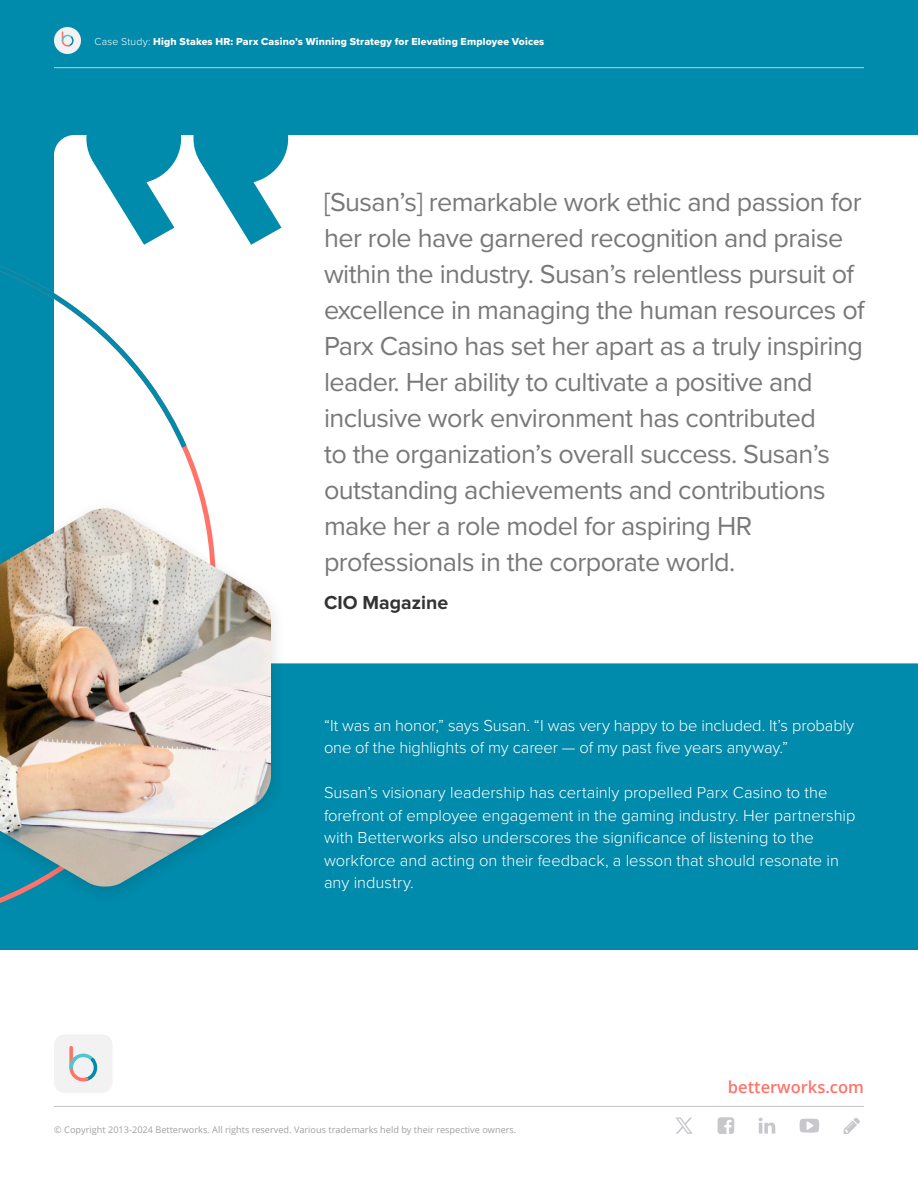
<style>
.page{position:relative;width:918px;height:1188px;background:#fff}
.page>*{position:absolute;margin:0;border:0;box-sizing:border-box;transform-origin:0 0}
.t1{font:27px/36px "Proxima Nova";letter-spacing:-.02em;color:#787878}
.t2{font:700 19.5px "Proxima Nova";color:#333}
.t3{font:300 16.5px/22.5px "Proxima Nova";color:#fff}
.t4{font:600 16.5px "Open Sans";color:#ff7369}
.t5{font:10.5px "Proxima Nova Extrabld";letter-spacing:.015em;color:#fff}
.t6{font:9.15px "Open Sans";color:#787878}
.s1{font-family:"Proxima Nova";font-weight:300}
</style>
<div class="page">
<div style="left:0;top:0;width:918px;height:949px;background:#008aab"></div>
<div style="left:54px;top:27px;width:27px;height:27px;background:#f2f2f2;border-radius:50%"></div>
<svg style="left:62px;top:31px;width:12px;height:16px"></svg>
<hr style="left:54px;top:67px;width:810px;height:1px;background:#c8c8cc">
<div style="left:54px;top:1034px;width:59px;height:59px;background:#f2f2f2;border-radius:11px"></div>
<svg style="left:69px;top:1046px;width:28px;height:35px"></svg>
<hr style="left:54px;top:1106px;width:810px;height:1px;background:#787878">
<svg style="left:718px;top:1117px;width:16px;height:17px"></svg>
<svg style="left:759px;top:1118px;width:16px;height:16px"></svg>
<svg style="left:800px;top:1119px;width:19px;height:14px"></svg>
<svg style="left:844px;top:1118px;width:16px;height:16px"></svg>
<svg style="left:675px;top:1117px;width:18px;height:17px"></svg>
<div style="left:54px;top:135px;width:864px;height:528px;background:#fff"></div>
<svg style="left:80px;top:135px;width:215px;height:110px"></svg>
<svg style="left:0;top:198px;width:259px;height:752px"></svg>
<svg style="left:0;top:215px;width:191px;height:238px"></svg>
<div style="left:0;top:498px;width:286px;height:408px;background:#000;opacity:.12"></div>
<img style="left:0;top:508px;width:271px;height:380px">
<p class="t5" style="left:94px;top:33px;width:451px"><span class="s1">Case Study:</span> High Stakes HR: Parx Casino’s Winning Strategy for Elevating Employee Voices</p>
<p class="t1" style="left:324px;top:183px;width:542px">[Susan’s] remarkable work ethic and passion for her role have garnered recognition and praise within the industry. Susan’s relentless pursuit of excellence in managing the human resources of Parx Casino has set her apart as a truly inspiring leader. Her ability to cultivate a positive and inclusive work environment has contributed<br>to the organization’s overall success. Susan’s outstanding achievements and contributions make her a role model for aspiring HR professionals in the corporate world.</p>
<p class="t2" style="left:324px;top:592px;width:126px">CIO Magazine</p>
<p class="t3" style="left:324px;top:713px;width:532px">“It was an honor,” says Susan. “I was very happy to be included. It’s probably one of the highlights of my career — of my past five years anyway.”</p>
<p class="t3" style="left:324px;top:781px;width:533px">Susan’s visionary leadership has certainly propelled Parx Casino to the forefront of employee engagement in the gaming industry. Her partnership with Betterworks also underscores the significance of listening to the workforce and acting on their feedback, a lesson that should resonate in any industry.</p>
<p class="t6" style="left:54px;top:1123px;width:464px">© Copyright 2013-2024 Betterworks. All rights reserved. Various trademarks held by their respective owners.</p>
<p class="t4" style="left:728px;top:1076px;width:138px">betterworks.com</p>
</div>
